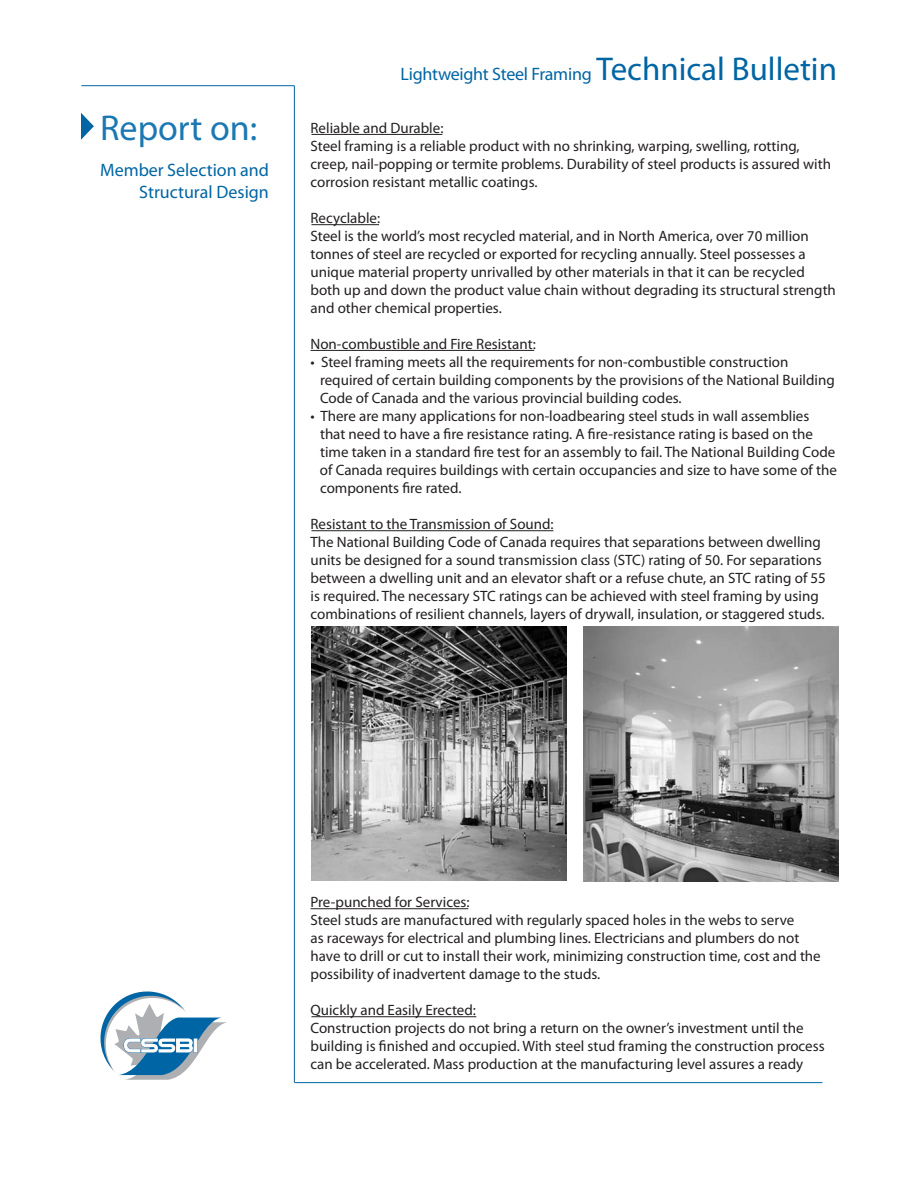
<style>
.page{position:relative;width:918px;height:1188px;background:#fff}
.page>*{position:absolute;margin:0;border:0;box-sizing:border-box;transform-origin:0 0}
.t1{font:36px "Myriad Pro";color:#1b78b2}
.t2{font:18px/21.6px "Myriad Pro";color:#0065a4;text-align:right}
.t3{font:15px/18px "Myriad Pro";color:#231f20}
.s1{font-size:33px}
</style>
<div class="page">
<svg style="left:100px;top:991px;width:127px;height:89px"></svg>
<hr style="left:81px;top:85px;width:213px;height:1px;background:#0065a4">
<hr style="left:294px;top:86px;width:1px;height:996px;background:#0065a4">
<hr style="left:294px;top:1082px;width:528px;height:1px;background:#0065a4">
<svg style="left:81px;top:113px;width:13px;height:27px"></svg>
<img style="left:312px;top:626px;width:254px;height:255px">
<img style="left:583px;top:627px;width:255px;height:254px">
<hr style="left:311px;top:134px;width:131px;height:1px;background:#231f20">
<hr style="left:311px;top:224px;width:68px;height:1px;background:#231f20">
<hr style="left:310px;top:350px;width:224px;height:1px;background:#231f20">
<hr style="left:311px;top:530px;width:242px;height:1px;background:#231f20">
<hr style="left:310px;top:908px;width:158px;height:1px;background:#231f20">
<hr style="left:311px;top:1016px;width:165px;height:1px;background:#231f20">
<p class="t1" style="left:100px;top:105px;width:159px">Report on:</p>
<p class="t2" style="left:100px;top:159px;width:170px">Member Selection and<br>Structural Design</p>
<p class="t2" style="left:401px;top:63px;width:438px">Lightweight Steel Framing <span class="s1">Technical Bulletin</span></p>
<p class="t3" style="left:310px;top:118px;width:134px">Reliable and Durable:</p>
<p class="t3" style="left:310px;top:136px;width:522px">Steel framing is a reliable product with no shrinking, warping, swelling, rotting, creep, nail-popping or termite problems. Durability of steel products is assured with corrosion resistant metallic coatings.</p>
<p class="t3" style="left:310px;top:208px;width:71px">Recyclable:</p>
<p class="t3" style="left:310px;top:226px;width:527px">Steel is the world’s most recycled material, and in North America, over 70 million tonnes of steel are recycled or exported for recycling annually. Steel possesses a unique material property unrivalled by other materials in that it can be recycled both up and down the product value chain without degrading its structural strength and other chemical properties.</p>
<p class="t3" style="left:310px;top:334px;width:227px">Non-combustible and Fire Resistant:</p>
<p class="t3" style="left:310px;top:352px;width:479px">• Steel framing meets all the requirements for non-combustible construction</p>
<p class="t3" style="left:320px;top:370px;width:516px">required of certain building components by the provisions of the National Building</p>
<p class="t3" style="left:320px;top:388px;width:363px">Code of Canada and the various provincial building codes.</p>
<p class="t3" style="left:310px;top:406px;width:500px">• There are many applications for non-loadbearing steel studs in wall assemblies</p>
<p class="t3" style="left:320px;top:424px;width:494px">that need to have a fire resistance rating. A fire-resistance rating is based on the</p>
<p class="t3" style="left:320px;top:442px;width:517px">time taken in a standard fire test for an assembly to fail. The National Building Code</p>
<p class="t3" style="left:320px;top:460px;width:518px">of Canada requires buildings with certain occupancies and size to have some of the</p>
<p class="t3" style="left:320px;top:478px;width:143px">components fire rated.</p>
<p class="t3" style="left:310px;top:514px;width:517px">Resistant to the Transmission of Sound:<br>The National Building Code of Canada requires that separations between dwelling units be designed for a sound transmission class (STC) rating of 50. For separations between a dwelling unit and an elevator shaft or a refuse chute, an STC rating of 55 is required. The necessary STC ratings can be achieved with steel framing by using combinations of resilient channels, layers of drywall, insulation, or staggered studs.</p>
<p class="t3" style="left:310px;top:892px;width:161px">Pre-punched for Services:</p>
<p class="t3" style="left:310px;top:910px;width:512px">Steel studs are manufactured with regularly spaced holes in the webs to serve<br>as raceways for electrical and plumbing lines. Electricians and plumbers do not have to drill or cut to install their work, minimizing construction time, cost and the possibility of inadvertent damage to the studs.</p>
<p class="t3" style="left:310px;top:1000px;width:167px">Quickly and Easily Erected:</p>
<p class="t3" style="left:310px;top:1018px;width:516px">Construction projects do not bring a return on the owner’s investment until the building is finished and occupied. With steel stud framing the construction process can be accelerated. Mass production at the manufacturing level assures a ready</p>
</div>
